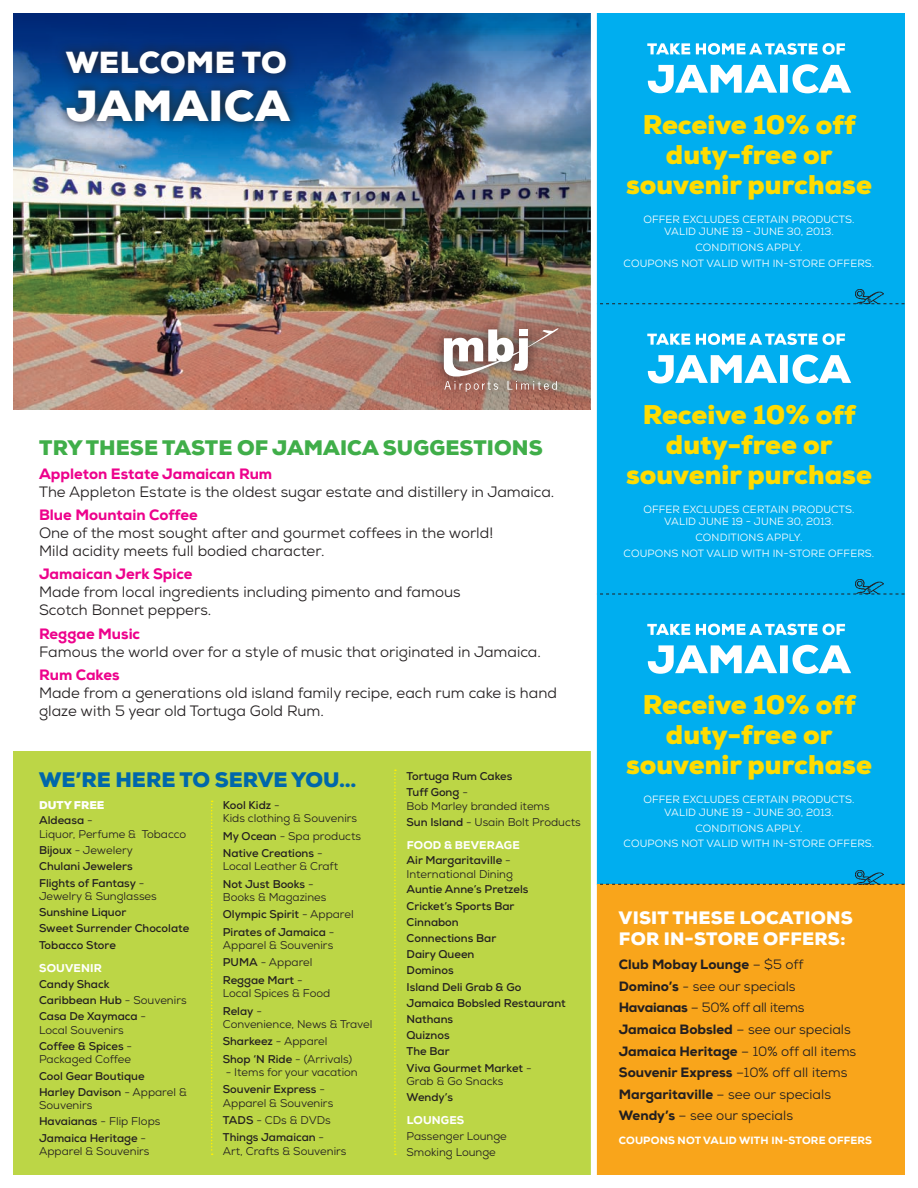
<style>
.page{position:relative;width:918px;height:1188px;background:#fff}
.page>*{position:absolute;margin:0;border:0;box-sizing:border-box;transform-origin:0 0}
.t1{font:900 43.5px "Nexa";letter-spacing:.015em;color:#fff}
.t2{font:900 30.45px "Nexa";letter-spacing:.015em;color:#fff}
.Offer{font:900 27px/30px "Nexa";color:#ffdc01;text-align:center}
.t3{font:900 21px "Nexa";letter-spacing:.005em;color:#40ae49}
.t4{font:900 21px "Nexa";color:#0067aa}
.t5{font:900 18px/21.6px "Nexa";letter-spacing:.015em;color:#fff}
.t6{font:15px/18px "Nexa";color:#231f20}
.t7{font:800 15px "Nexa";color:#ed028c}
.t8{font:13.5px "Nexa";color:#231f20}
.t9{font:800 13.5px "Nexa";color:#231f20}
.t10{font:13.5px "Nexa";letter-spacing:-.02em;color:#231f20}
.t11{font:11.25px/13.5px "Nexa";color:#231f20}
.t12{font:700 11.25px/13.5px "Nexa";color:#231f20}
.t13{font:800 11.25px "Nexa";letter-spacing:.015em;color:#fff}
.t14{font:900 11.25px "Nexa";color:#fff}
.Mouse{font:10.5px/12.6px "Nexa";letter-spacing:.015em;color:#fff;text-align:center}
.t15{font:800 10.5px "Nexa";letter-spacing:.015em;color:#fff}
.s1{font-weight:700}
.s2{font-weight:400}
.s3{font-weight:800}
</style>
<div class="page">
<div style="left:14px;top:751px;width:594px;height:423px;background:#bcd646"></div>
<div style="left:594px;top:14px;width:310px;height:870px;background:#00aeef"></div>
<div style="left:594px;top:884px;width:310px;height:290px;background:#f9a51b"></div>
<img style="left:14px;top:167px;width:577px;height:242px">
<img style="left:14px;top:14px;width:577px;height:153px">
<svg style="left:55px;top:40px;width:246px;height:93px;background:#124179"></svg>
<div style="left:432px;top:318px;width:137px;height:84px;background:#231f20;opacity:.75"></div>
<svg style="left:444px;top:328px;width:115px;height:64px"></svg>
<div style="left:519px;top:329px;width:9px;height:7px;background:#fff"></div>
<svg style="left:648px;top:64px;width:203px;height:29px"></svg>
<svg style="left:647px;top:43px;width:198px;height:12px"></svg>
<svg style="left:648px;top:355px;width:203px;height:29px"></svg>
<svg style="left:647px;top:333px;width:198px;height:12px"></svg>
<svg style="left:648px;top:645px;width:203px;height:29px"></svg>
<svg style="left:647px;top:624px;width:198px;height:11px"></svg>
<img style="left:855px;top:290px;width:28px;height:13px">
<img style="left:855px;top:580px;width:28px;height:14px">
<img style="left:855px;top:870px;width:28px;height:14px">
<svg style="left:600px;top:303px;width:304px;height:1px"></svg>
<svg style="left:600px;top:594px;width:304px;height:1px"></svg>
<svg style="left:600px;top:884px;width:304px;height:1px"></svg>
<svg style="left:211px;top:801px;width:2px;height:354px"></svg>
<svg style="left:394px;top:770px;width:2px;height:385px"></svg>
<div style="left:591px;top:9px;width:6px;height:1168px;background:#fff"></div>
<p class="t2" style="left:66px;top:43px;width:222px">WELCOME TO</p>
<p class="t1" style="left:66px;top:78px;width:225px">JAMAICA</p>
<p class="Offer" style="left:626px;top:110px;width:247px">Receive 10% off duty-free or souvenir purchase</p>
<p class="Mouse" style="left:643px;top:213px;width:213px">OFFER EXCLUDES CERTAIN PRODUCTS.<br>VALID JUNE 19 - JUNE 30, 2013.</p>
<p class="Mouse" style="left:696px;top:241px;width:109px">CONDITIONS APPLY.</p>
<p class="Mouse" style="left:624px;top:257px;width:252px">COUPONS NOT VALID WITH IN-STORE OFFERS.</p>
<p class="t3" style="left:39px;top:434px;width:505px">TRY THESE TASTE OF JAMAICA SUGGESTIONS</p>
<p class="t7" style="left:39px;top:464px;width:235px">Appleton Estate Jamaican Rum</p>
<p class="t6" style="left:39px;top:482px;width:517px">The Appleton Estate is the oldest sugar estate and distillery in Jamaica.</p>
<p class="t7" style="left:39px;top:505px;width:160px">Blue Mountain Coffee</p>
<p class="t6" style="left:39px;top:524px;width:456px">One of the most sought after and gourmet coffees in the world!<br>Mild acidity meets full bodied character.</p>
<p class="t7" style="left:39px;top:565px;width:155px">Jamaican Jerk Spice</p>
<p class="t6" style="left:39px;top:583px;width:423px">Made from local ingredients including pimento and famous<br>Scotch Bonnet peppers.</p>
<p class="t7" style="left:39px;top:624px;width:103px">Reggae Music</p>
<p class="t6" style="left:39px;top:643px;width:503px">Famous the world over for a style of music that originated in Jamaica.</p>
<p class="t7" style="left:39px;top:665px;width:82px">Rum Cakes</p>
<p class="t6" style="left:39px;top:684px;width:519px">Made from a generations old island family recipe, each rum cake is hand glaze with 5 year old Tortuga Gold Rum.</p>
<p class="t4" style="left:39px;top:766px;width:319px">WE’RE HERE TO SERVE YOU…</p>
<p class="t14" style="left:39px;top:798px;width:67px">DUTY FREE</p>
<p class="t11" style="left:39px;top:814px;width:149px"><span class="s1">Aldeasa</span> -<br>Liquor, Perfume &amp; Tobacco</p>
<p class="t11" style="left:39px;top:844px;width:95px"><span class="s1">Bijoux</span> - Jewelery</p>
<p class="t12" style="left:39px;top:860px;width:95px">Chulani Jewelers</p>
<p class="t11" style="left:39px;top:876px;width:119px"><span class="s1">Flights of Fantasy</span> -<br>Jewelry &amp; Sunglasses</p>
<p class="t12" style="left:39px;top:906px;width:89px">Sunshine Liquor</p>
<p class="t12" style="left:39px;top:922px;width:152px">Sweet Surrender Chocolate</p>
<p class="t12" style="left:39px;top:938px;width:78px">Tobacco Store</p>
<p class="t13" style="left:39px;top:961px;width:64px">SOUVENIR</p>
<p class="t12" style="left:39px;top:977px;width:72px">Candy Shack</p>
<p class="t12" style="left:39px;top:993px;width:149px">Caribbean Hub <span class="s2">- Souvenirs</span></p>
<p class="t11" style="left:39px;top:1010px;width:109px"><span class="s1">Casa De Xaymaca</span> -<br>Local Souvenirs</p>
<p class="t11" style="left:39px;top:1039px;width:95px"><span class="s1">Coffee &amp; Spices</span> -<br>Packaged Coffee</p>
<p class="t12" style="left:39px;top:1069px;width:107px">Cool Gear Boutique</p>
<p class="t11" style="left:39px;top:1085px;width:149px"><span class="s1">Harley Davison</span> - Apparel &amp;<br>Souvenirs</p>
<p class="t11" style="left:39px;top:1115px;width:123px"><span class="s1">Havaianas</span> - Flip Flops</p>
<p class="t11" style="left:39px;top:1131px;width:112px"><span class="s1">Jamaica Heritage</span> -<br>Apparel &amp; Souvenirs</p>
<p class="t11" style="left:223px;top:798px;width:136px"><span class="s1">Kool Kidz</span> -<br>Kids clothing &amp; Souvenirs</p>
<p class="t11" style="left:223px;top:829px;width:140px"><span class="s1">My Ocean</span> - Spa products</p>
<p class="t11" style="left:223px;top:846px;width:117px"><span class="s1">Native Creations</span> -<br>Local Leather &amp; Craft</p>
<p class="t11" style="left:223px;top:877px;width:105px"><span class="s1">Not Just Books</span> -<br>Books &amp; Magazines</p>
<p class="t12" style="left:223px;top:908px;width:132px">Olympic Spirit <span class="s2">- Apparel</span></p>
<p class="t11" style="left:223px;top:925px;width:113px"><span class="s1">Pirates of Jamaica</span> -<br>Apparel &amp; Souvenirs</p>
<p class="t11" style="left:223px;top:956px;width:91px"><span class="s1">PUMA</span> - Apparel</p>
<p class="t11" style="left:223px;top:973px;width:109px"><span class="s1">Reggae Mart</span> -<br>Local Spices &amp; Food</p>
<p class="t11" style="left:223px;top:1004px;width:151px"><span class="s1">Relay</span> -<br>Convenience, News &amp; Travel</p>
<p class="t12" style="left:223px;top:1035px;width:106px">Sharkeez <span class="s2">- Apparel</span></p>
<p class="t11" style="left:223px;top:1052px;width:131px"><span class="s1">Shop ‘N Ride</span> - (Arrivals)</p>
<p class="t11" style="left:226px;top:1066px;width:133px">- Items for your vacation</p>
<p class="t11" style="left:223px;top:1083px;width:112px"><span class="s1">Souvenir Express</span> -<br>Apparel &amp; Souvenirs</p>
<p class="t11" style="left:223px;top:1114px;width:109px"><span class="s1">TADS</span> - CDs &amp; DVDs</p>
<p class="t11" style="left:223px;top:1131px;width:125px"><span class="s1">Things Jamaican</span> -<br>Art, Crafts &amp; Souvenirs</p>
<p class="t12" style="left:407px;top:769px;width:107px">Tortuga Rum Cakes</p>
<p class="t11" style="left:407px;top:786px;width:145px"><span class="s1">Tuff Gong</span> -<br>Bob Marley branded items</p>
<p class="t11" style="left:407px;top:815px;width:176px"><span class="s1">Sun Island</span> - Usain Bolt Products</p>
<p class="t13" style="left:407px;top:838px;width:115px">FOOD &amp; BEVERAGE</p>
<p class="t11" style="left:407px;top:854px;width:108px"><span class="s1">Air Margaritaville</span> -<br>International Dining</p>
<p class="t12" style="left:407px;top:883px;width:123px">Auntie Anne’s Pretzels</p>
<p class="t12" style="left:407px;top:899px;width:109px">Cricket’s Sports Bar</p>
<p class="t12" style="left:407px;top:915px;width:54px">Cinnabon</p>
<p class="t12" style="left:407px;top:931px;width:91px">Connections Bar</p>
<p class="t12" style="left:407px;top:948px;width:69px">Dairy Queen</p>
<p class="t12" style="left:407px;top:964px;width:49px">Dominos</p>
<p class="t12" style="left:407px;top:980px;width:116px">Island Deli Grab &amp; Go</p>
<p class="t12" style="left:407px;top:996px;width:161px">Jamaica Bobsled Restaurant</p>
<p class="t12" style="left:407px;top:1012px;width:48px">Nathans</p>
<p class="t12" style="left:407px;top:1029px;width:45px">Quiznos</p>
<p class="t12" style="left:407px;top:1045px;width:45px">The Bar</p>
<p class="t12" style="left:407px;top:1061px;width:127px">Viva Gourmet Market <span class="s2">-<br>Grab &amp; Go Snacks</span></p>
<p class="t12" style="left:407px;top:1091px;width:48px">Wendy’s</p>
<p class="t13" style="left:407px;top:1113px;width:59px">LOUNGES</p>
<p class="t11" style="left:407px;top:1129px;width:102px">Passenger Lounge</p>
<p class="t11" style="left:407px;top:1145px;width:91px">Smoking Lounge</p>
<p class="Offer" style="left:626px;top:400px;width:247px">Receive 10% off duty-free or souvenir purchase</p>
<p class="Mouse" style="left:643px;top:503px;width:213px">OFFER EXCLUDES CERTAIN PRODUCTS.<br>VALID JUNE 19 - JUNE 30, 2013.</p>
<p class="Mouse" style="left:696px;top:531px;width:109px">CONDITIONS APPLY.</p>
<p class="Mouse" style="left:624px;top:547px;width:252px">COUPONS NOT VALID WITH IN-STORE OFFERS.</p>
<p class="Offer" style="left:626px;top:690px;width:247px">Receive 10% off duty-free or souvenir purchase</p>
<p class="Mouse" style="left:643px;top:793px;width:213px">OFFER EXCLUDES CERTAIN PRODUCTS.<br>VALID JUNE 19 - JUNE 30, 2013.</p>
<p class="Mouse" style="left:696px;top:822px;width:109px">CONDITIONS APPLY.</p>
<p class="Mouse" style="left:624px;top:838px;width:252px">COUPONS NOT VALID WITH IN-STORE OFFERS.</p>
<p class="t5" style="left:619px;top:907px;width:235px">VISIT THESE LOCATIONS<br>FOR IN-STORE OFFERS:</p>
<p class="t9" style="left:619px;top:956px;width:186px">Club Mobay Lounge <span class="s2">– $5 off</span></p>
<p class="t8" style="left:619px;top:978px;width:178px"><span class="s3">Domino’s</span> - see our specials</p>
<p class="t10" style="left:619px;top:999px;width:187px"><span class="s3">Havaianas</span> – 50% off all items</p>
<p class="t8" style="left:619px;top:1021px;width:234px"><span class="s3">Jamaica Bobsled</span> – see our specials</p>
<p class="t9" style="left:619px;top:1042px;width:239px">Jamaica Heritage <span class="s2">– 10% off all items</span></p>
<p class="t9" style="left:619px;top:1064px;width:230px">Souvenir Express <span class="s2">–10% off all items</span></p>
<p class="t8" style="left:619px;top:1086px;width:214px"><span class="s3">Margaritaville</span> – see our specials</p>
<p class="t8" style="left:619px;top:1107px;width:176px"><span class="s3">Wendy’s</span> – see our specials</p>
<p class="t15" style="left:619px;top:1133px;width:255px">COUPONS NOT VALID WITH IN-STORE OFFERS</p>
</div>
